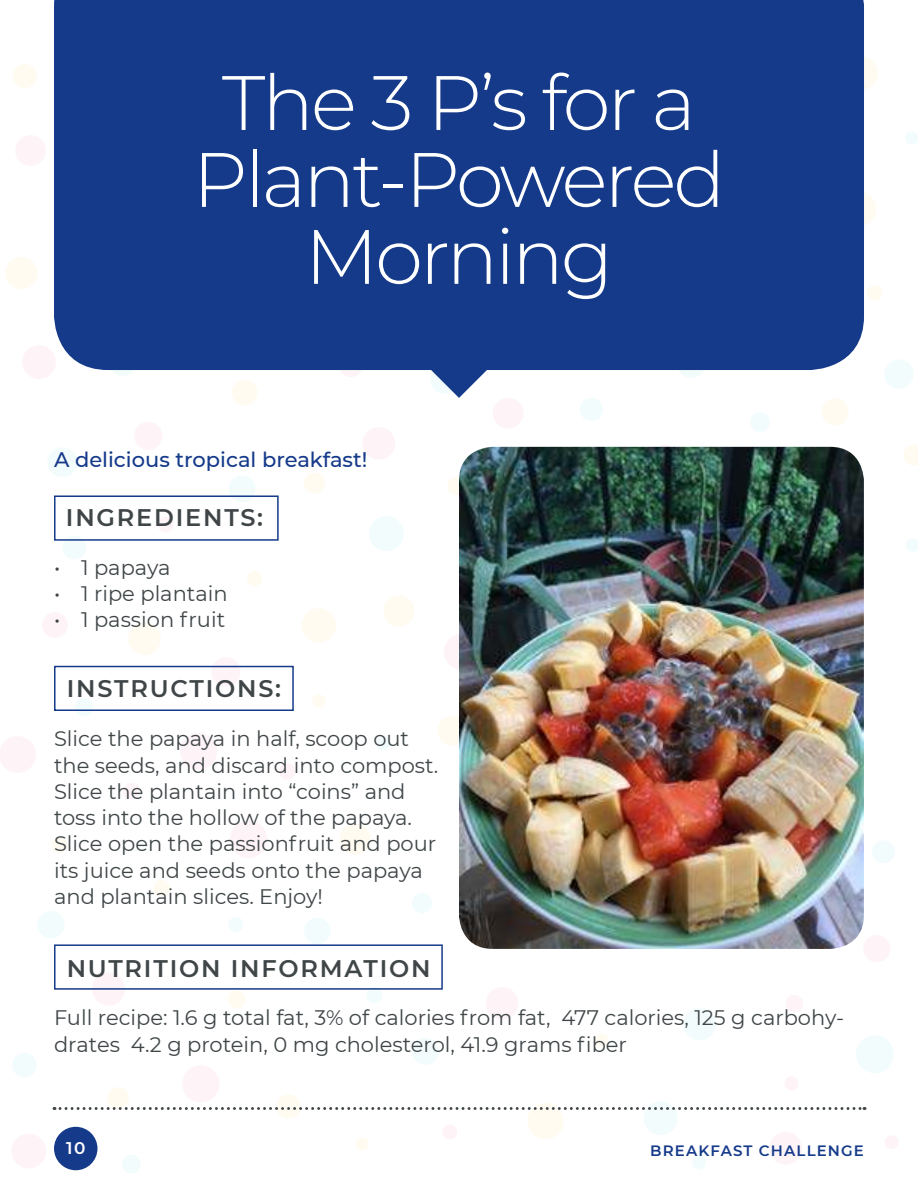
<style>
.page{position:relative;width:918px;height:1188px;background:#fff}
.page>*{position:absolute;margin:0;border:0;box-sizing:border-box;transform-origin:0 0}
.t1{font:300 76.95px/76.9px "Montserrat";letter-spacing:-.04em;color:#fff;text-align:center}
.t2{font:600 24px "Montserrat";letter-spacing:.075em;color:#404648}
.t3{font:21px/26.2px "Montserrat";color:#404648}
.t4{font:500 21px "Montserrat";color:#153a8a}
.t5{font:600 16.95px "Montserrat";color:#fff}
.t6{font:600 15px "Montserrat";letter-spacing:.075em;color:#153a8a}
</style>
<div class="page">
<svg style="left:229px;top:476px;width:26px;height:26px"></svg>
<svg style="left:376px;top:737px;width:14px;height:13px"></svg>
<svg style="left:905px;top:132px;width:13px;height:12px"></svg>
<svg style="left:861px;top:1036px;width:32px;height:37px"></svg>
<svg style="left:751px;top:413px;width:19px;height:19px"></svg>
<svg style="left:229px;top:917px;width:14px;height:15px"></svg>
<svg style="left:885px;top:360px;width:28px;height:28px"></svg>
<svg style="left:872px;top:841px;width:23px;height:22px"></svg>
<div style="left:369px;top:516px;width:35px;height:35px;background:#f3fcfc;border-radius:50%"></div>
<svg style="left:580px;top:398px;width:23px;height:23px"></svg>
<svg style="left:304px;top:918px;width:26px;height:26px"></svg>
<svg style="left:48px;top:448px;width:29px;height:29px"></svg>
<svg style="left:112px;top:370px;width:21px;height:6px"></svg>
<svg style="left:906px;top:539px;width:12px;height:13px"></svg>
<svg style="left:684px;top:1008px;width:31px;height:28px"></svg>
<svg style="left:38px;top:911px;width:26px;height:27px"></svg>
<svg style="left:63px;top:536px;width:23px;height:23px"></svg>
<svg style="left:678px;top:370px;width:26px;height:8px"></svg>
<svg style="left:367px;top:990px;width:15px;height:13px"></svg>
<svg style="left:412px;top:893px;width:20px;height:20px"></svg>
<div style="left:75px;top:698px;width:18px;height:19px;background:#f3fcfc;border-radius:50%"></div>
<svg style="left:493px;top:398px;width:30px;height:30px"></svg>
<svg style="left:444px;top:634px;width:15px;height:35px"></svg>
<svg style="left:885px;top:1136px;width:13px;height:13px"></svg>
<div style="left:863px;top:935px;width:28px;height:28px;background:#fef4f8;border-radius:50%"></div>
<svg style="left:159px;top:517px;width:14px;height:15px"></svg>
<svg style="left:181px;top:733px;width:36px;height:36px"></svg>
<svg style="left:486px;top:987px;width:32px;height:32px"></svg>
<svg style="left:43px;top:613px;width:24px;height:24px"></svg>
<svg style="left:363px;top:427px;width:32px;height:32px"></svg>
<svg style="left:23px;top:346px;width:31px;height:33px"></svg>
<svg style="left:230px;top:821px;width:37px;height:37px"></svg>
<svg style="left:210px;top:658px;width:32px;height:28px"></svg>
<svg style="left:280px;top:764px;width:15px;height:15px"></svg>
<svg style="left:16px;top:136px;width:29px;height:29px"></svg>
<svg style="left:786px;top:995px;width:17px;height:17px"></svg>
<svg style="left:135px;top:422px;width:27px;height:28px"></svg>
<svg style="left:658px;top:445px;width:15px;height:2px"></svg>
<svg style="left:93px;top:973px;width:32px;height:32px"></svg>
<svg style="left:0;top:736px;width:36px;height:36px"></svg>
<svg style="left:123px;top:783px;width:16px;height:16px"></svg>
<svg style="left:864px;top:57px;width:14px;height:32px"></svg>
<svg style="left:302px;top:608px;width:34px;height:34px"></svg>
<svg style="left:438px;top:716px;width:21px;height:29px"></svg>
<svg style="left:340px;top:824px;width:30px;height:30px"></svg>
<svg style="left:597px;top:1034px;width:9px;height:2px"></svg>
<svg style="left:448px;top:477px;width:11px;height:18px"></svg>
<svg style="left:228px;top:991px;width:17px;height:17px"></svg>
<svg style="left:312px;top:695px;width:13px;height:13px"></svg>
<svg style="left:6px;top:257px;width:31px;height:32px"></svg>
<svg style="left:13px;top:64px;width:24px;height:24px"></svg>
<svg style="left:153px;top:880px;width:17px;height:17px"></svg>
<svg style="left:232px;top:380px;width:25px;height:25px"></svg>
<svg style="left:822px;top:399px;width:26px;height:26px"></svg>
<svg style="left:864px;top:192px;width:12px;height:34px"></svg>
<svg style="left:904px;top:445px;width:14px;height:20px"></svg>
<svg style="left:384px;top:596px;width:30px;height:30px"></svg>
<svg style="left:51px;top:837px;width:16px;height:16px"></svg>
<svg style="left:129px;top:623px;width:31px;height:32px"></svg>
<svg style="left:247px;top:571px;width:15px;height:15px"></svg>
<svg style="left:304px;top:473px;width:21px;height:20px"></svg>
<svg style="left:867px;top:286px;width:15px;height:15px"></svg>
<svg style="left:340px;top:370px;width:147px;height:28px"></svg>
<div style="left:54px;top:0;width:810px;height:370px;background:#153a8a"></div>
<div style="left:54px;top:495px;width:225px;height:46px;border:2px solid #153a8a"></div>
<div style="left:54px;top:666px;width:240px;height:45px;border:2px solid #153a8a"></div>
<div style="left:54px;top:944px;width:389px;height:46px;border:2px solid #153a8a"></div>
<svg style="left:12px;top:1036px;width:849px;height:137px"></svg>
<div style="left:54px;top:1127px;width:43px;height:43px;background:#153a8a;border-radius:50%"></div>
<img style="left:459px;top:447px;width:405px;height:502px">
<h1 class="t1" style="left:193px;top:70px;width:534px">The 3 P’s for a<br>Plant-Powered<br>Morning</h1>
<p class="t4" style="left:54px;top:451px;width:315px">A delicious tropical breakfast!</p>
<p class="t2" style="left:66px;top:504px;width:199px">INGREDIENTS:</p>
<p class="t3" style="left:54px;top:555px;width:118px">• 1 papaya</p>
<p class="t3" style="left:54px;top:581px;width:175px">• 1 ripe plantain</p>
<p class="t3" style="left:54px;top:607px;width:173px">• 1 passion fruit</p>
<p class="t2" style="left:67px;top:674px;width:216px">INSTRUCTIONS:</p>
<p class="t3" style="left:54px;top:727px;width:386px">Slice the papaya in half, scoop out the seeds, and discard into compost.<br>Slice the plantain into “coins” and toss into the hollow of the papaya.<br>Slice open the passionfruit and pour its juice and seeds onto the papaya and plantain slices. Enjoy!</p>
<p class="t2" style="left:67px;top:954px;width:365px">NUTRITION INFORMATION</p>
<p class="t3" style="left:54px;top:1006px;width:792px">Full recipe: 1.6 g total fat, 3% of calories from fat, 477 calories, 125 g carbohy&shy;drates 4.2 g protein, 0 mg cholesterol, 41.9 grams fiber</p>
<p class="t5" style="left:66px;top:1138px;width:21px">10</p>
<p class="t6" style="left:650px;top:1142px;width:215px">BREAKFAST CHALLENGE</p>
</div>
